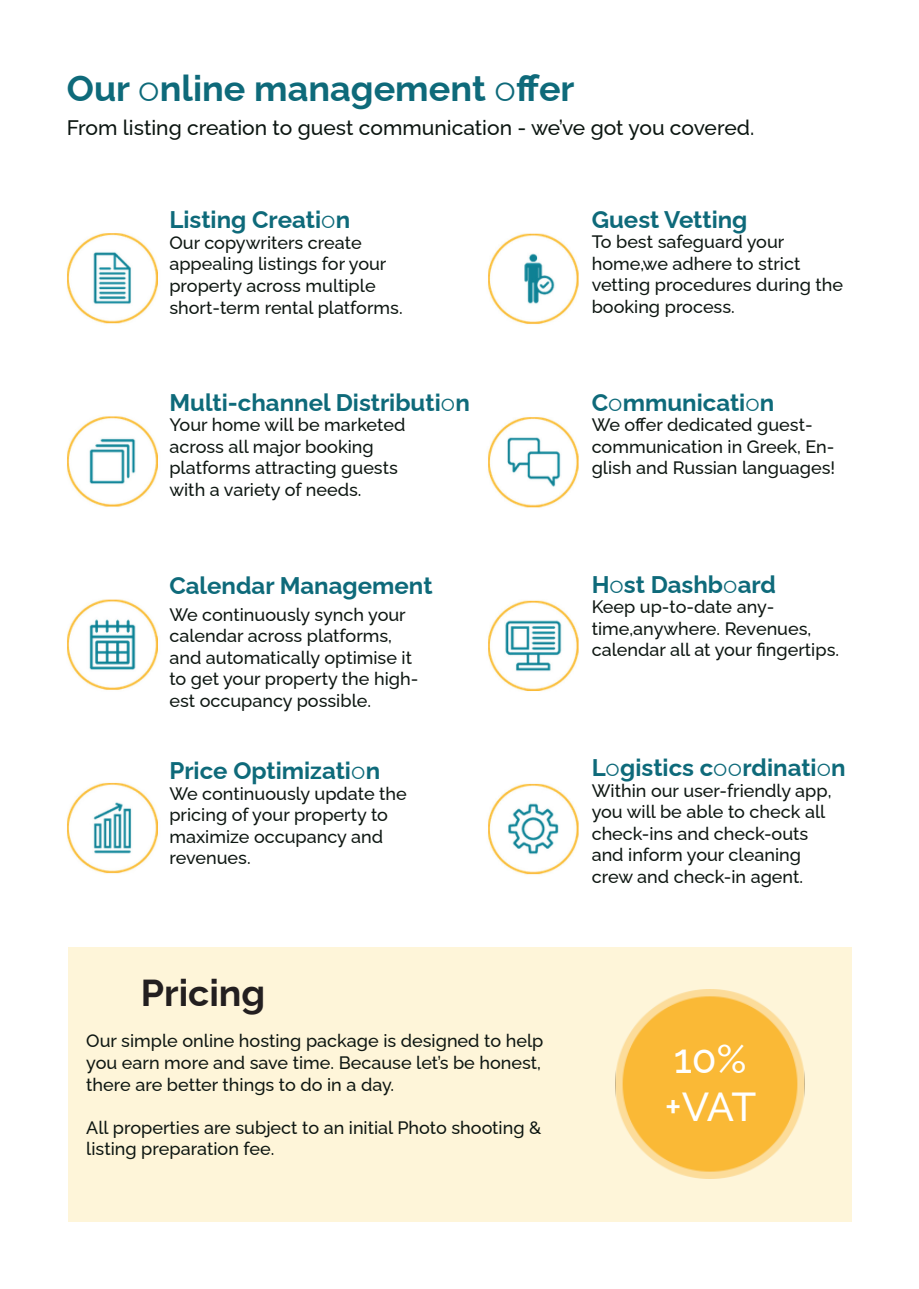
<style>
.page{position:relative;width:919px;height:1289px;background:#fff}
.page>*{position:absolute;margin:0;border:0;box-sizing:border-box;transform-origin:0 0}
.t1{font:500 40.5px "Raleway";color:#fff}
.t2{font:100 37.5px "Raleway";color:#231f20}
.t3{font:100 36px "Raleway";color:#0e6a7a}
.t4{font:100 24px "Raleway";color:#0e6a7a}
.t5{font:500 21px "Raleway";color:#0c1611}
.t6{font:500 18px/21.6px "Raleway";color:#0e1712}
</style>
<div class="page">
<img style="left:67px;top:233px;width:91px;height:641px">
<img style="left:488px;top:233px;width:91px;height:642px">
<div style="left:68px;top:947px;width:783px;height:274px;background:#fef5d9"></div>
<img style="left:615px;top:989px;width:190px;height:189px">
<p class="t3" style="left:67px;top:59px;width:509px">Our online management offer</p>
<p class="t5" style="left:67px;top:110px;width:689px">From listing creation to guest communication - we’ve got you covered.</p>
<p class="t4" style="left:169px;top:201px;width:182px">Listing Creation</p>
<p class="t6" style="left:169px;top:230px;width:194px">Our copywriters create</p>
<p class="t6" style="left:169px;top:251px;width:218px">appealing listings for your</p>
<p class="t6" style="left:169px;top:273px;width:208px">property across multiple</p>
<p class="t6" style="left:169px;top:294px;width:235px">short-term rental platforms.</p>
<p class="t4" style="left:169px;top:383px;width:302px">Multi-channel Distribution</p>
<p class="t6" style="left:169px;top:412px;width:237px">Your home will be marketed</p>
<p class="t6" style="left:169px;top:433px;width:206px">across all major booking</p>
<p class="t6" style="left:169px;top:455px;width:230px">platforms attracting guests</p>
<p class="t6" style="left:169px;top:477px;width:193px">with a variety of needs.</p>
<p class="t4" style="left:169px;top:566px;width:265px">Calendar Management</p>
<p class="t6" style="left:169px;top:601px;width:238px">We continuously synch your</p>
<p class="t6" style="left:169px;top:623px;width:250px">calendar across platforms, and automatically optimise it to get your property the high&shy;est occupancy possible.</p>
<p class="t4" style="left:169px;top:751px;width:212px">Price Optimization</p>
<p class="t6" style="left:169px;top:780px;width:239px">We continuously update the</p>
<p class="t6" style="left:169px;top:802px;width:220px">pricing of your property to</p>
<p class="t6" style="left:169px;top:823px;width:215px">maximize occupancy and</p>
<p class="t6" style="left:169px;top:845px;width:83px">revenues.</p>
<p class="t2" style="left:141px;top:963px;width:126px">Pricing</p>
<p class="t6" style="left:86px;top:1028px;width:458px">Our simple online hosting package is designed to help you earn more and save time. Because let’s be honest, there are better things to do in a day.</p>
<p class="t6" style="left:86px;top:1114px;width:456px">All properties are subject to an initial Photo shooting &amp; listing preparation fee.</p>
<p class="t4" style="left:591px;top:200px;width:157px">Guest Vetting</p>
<p class="t6" style="left:591px;top:229px;width:253px">To best safeguard your home,we adhere to strict vetting procedures during the booking process.</p>
<p class="t4" style="left:591px;top:383px;width:184px">Communication</p>
<p class="t6" style="left:591px;top:412px;width:245px">We offer dedicated guest&shy;communication in Greek, En&shy;glish and Russian languages!</p>
<p class="t4" style="left:591px;top:565px;width:186px">Host Dashboard</p>
<p class="t6" style="left:591px;top:594px;width:249px">Keep up-to-date any&shy;time,anywhere. Revenues, calendar all at your fingertips.</p>
<p class="t4" style="left:591px;top:748px;width:255px">Logistics coordination</p>
<p class="t6" style="left:591px;top:777px;width:241px">Within our user-friendly app, you will be able to check all check-ins and check-outs and inform your cleaning crew and check-in agent.</p>
<p class="t1" style="left:673px;top:1026px;width:74px">10%</p>
<p class="t1" style="left:664px;top:1074px;width:93px">+VAT</p>
</div>
